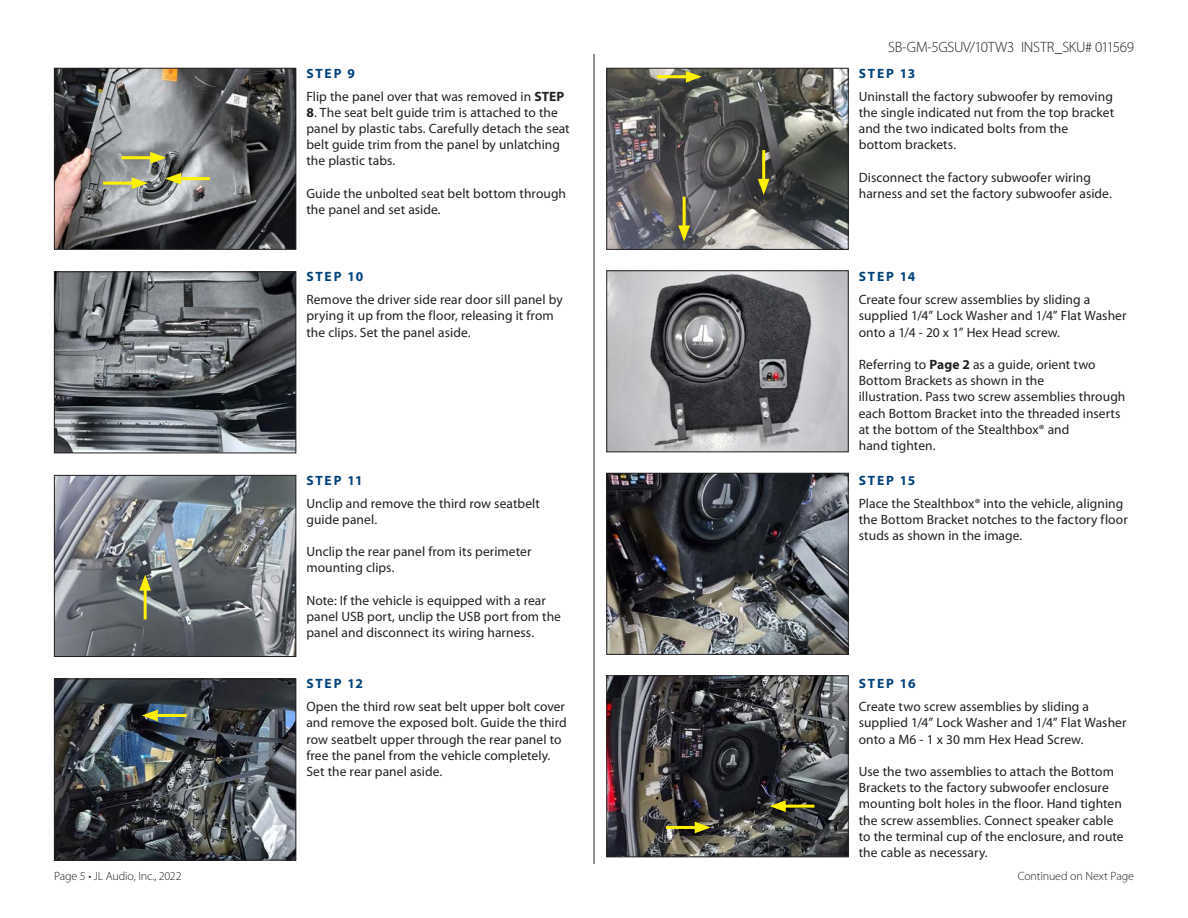
<style>
.page{position:relative;width:1188px;height:918px;background:#fff}
.page>*{position:absolute;margin:0;border:0;box-sizing:border-box;transform-origin:0 0}
.Page_Footer{font:300 15px "Myriad Pro";letter-spacing:-.025em;color:#231f20}
.t1{font:13.5px/16.2px "Myriad Pro";letter-spacing:.005em;color:#231f20}
.Bold_Step{font:700 13.5px "Myriad Pro";letter-spacing:.125em;color:#01427c}
.Page_Footer-2{font:300 12px "Myriad Pro";letter-spacing:-.01em;color:#231f20}
.s1{font-weight:700}
</style>
<div class="page">
<hr style="left:594px;top:54px;width:1px;height:810px;background:#231f20">
<img style="left:608px;top:677px;width:239px;height:178px">
<div style="left:606px;top:675px;width:243px;height:182px;border:1px solid #231f20"></div>
<img style="left:608px;top:475px;width:239px;height:178px">
<div style="left:606px;top:473px;width:243px;height:182px;border:1px solid #231f20"></div>
<img style="left:608px;top:272px;width:239px;height:178px">
<div style="left:606px;top:270px;width:243px;height:182px;border:1px solid #231f20"></div>
<img style="left:608px;top:70px;width:239px;height:178px">
<div style="left:606px;top:68px;width:243px;height:182px;border:1px solid #231f20"></div>
<img style="left:56px;top:70px;width:238px;height:178px">
<div style="left:54px;top:68px;width:242px;height:182px;border:1px solid #231f20"></div>
<img style="left:56px;top:273px;width:238px;height:178px">
<div style="left:54px;top:271px;width:242px;height:182px;border:1px solid #231f20"></div>
<img style="left:56px;top:477px;width:238px;height:178px">
<div style="left:54px;top:475px;width:242px;height:182px;border:1px solid #231f20"></div>
<img style="left:56px;top:681px;width:238px;height:177px">
<div style="left:54px;top:679px;width:242px;height:181px;border:1px solid #231f20"></div>
<hr style="left:103px;top:182px;width:34px;height:3px;background:#fff101">
<svg style="left:132px;top:177px;width:16px;height:12px"></svg>
<hr style="left:122px;top:156px;width:34px;height:3px;background:#fff101">
<svg style="left:150px;top:152px;width:16px;height:12px"></svg>
<hr style="left:175px;top:177px;width:35px;height:3px;background:#fff101">
<svg style="left:165px;top:173px;width:16px;height:12px"></svg>
<hr style="left:144px;top:585px;width:3px;height:34px;background:#fff101">
<svg style="left:139px;top:575px;width:12px;height:16px"></svg>
<hr style="left:152px;top:714px;width:35px;height:3px;background:#fff101">
<svg style="left:142px;top:710px;width:16px;height:11px"></svg>
<hr style="left:657px;top:75px;width:34px;height:3px;background:#fff101">
<svg style="left:686px;top:71px;width:16px;height:12px"></svg>
<hr style="left:683px;top:197px;width:3px;height:34px;background:#fff101">
<svg style="left:678px;top:225px;width:12px;height:17px"></svg>
<hr style="left:762px;top:150px;width:3px;height:35px;background:#fff101">
<svg style="left:758px;top:179px;width:12px;height:16px"></svg>
<hr style="left:666px;top:826px;width:34px;height:3px;background:#fff101">
<svg style="left:695px;top:822px;width:16px;height:11px"></svg>
<hr style="left:780px;top:805px;width:34px;height:3px;background:#fff101">
<svg style="left:770px;top:800px;width:16px;height:12px"></svg>
<p class="Bold_Step" style="left:307px;top:64px;width:50px">STEP 9</p>
<p class="t1" style="left:306px;top:88px;width:260px">Flip the panel over that was removed in <span class="s1">STEP</span></p>
<p class="t1" style="left:306px;top:104px;width:265px"><span class="s1">8</span>. The seat belt guide trim is attached to the panel by plastic tabs. Carefully detach the seat belt guide trim from the panel by unlatching the plastic tabs.</p>
<p class="t1" style="left:306px;top:185px;width:261px">Guide the unbolted seat belt bottom through the panel and set aside.</p>
<p class="Bold_Step" style="left:307px;top:268px;width:58px">STEP 10</p>
<p class="t1" style="left:306px;top:291px;width:258px">Remove the driver side rear door sill panel by prying it up from the floor, releasing it from the clips. Set the panel aside.</p>
<p class="Bold_Step" style="left:307px;top:471px;width:58px">STEP 11</p>
<p class="t1" style="left:306px;top:495px;width:235px">Unclip and remove the third row seatbelt guide panel.</p>
<p class="t1" style="left:306px;top:543px;width:227px">Unclip the rear panel from its perimeter mounting clips.</p>
<p class="t1" style="left:306px;top:592px;width:256px">Note: If the vehicle is equipped with a rear panel USB port, unclip the USB port from the panel and disconnect its wiring harness.</p>
<p class="Bold_Step" style="left:307px;top:675px;width:58px">STEP 12</p>
<p class="t1" style="left:306px;top:698px;width:262px">Open the third row seat belt upper bolt cover and remove the exposed bolt. Guide the third row seatbelt upper through the rear panel to free the panel from the vehicle completely.<br>Set the rear panel aside.</p>
<p class="Page_Footer" style="left:888px;top:38px;width:247px">SB-GM-5GSUV/10TW3 INSTR_SKU# 011569</p>
<p class="Bold_Step" style="left:859px;top:64px;width:58px">STEP 13</p>
<p class="t1" style="left:859px;top:88px;width:257px">Uninstall the factory subwoofer by removing the single indicated nut from the top bracket and the two indicated bolts from the bottom brackets.</p>
<p class="t1" style="left:859px;top:169px;width:254px">Disconnect the factory subwoofer wiring harness and set the factory subwoofer aside.</p>
<p class="Bold_Step" style="left:859px;top:268px;width:58px">STEP 14</p>
<p class="t1" style="left:859px;top:291px;width:269px">Create four screw assemblies by sliding a supplied 1/4” Lock Washer and 1/4” Flat Washer onto a 1/4 - 20 x 1” Hex Head screw.</p>
<p class="t1" style="left:859px;top:356px;width:268px">Referring to <span class="s1">Page 2</span> as a guide, orient two Bottom Brackets as shown in the<br>illustration. Pass two screw assemblies through each Bottom Bracket into the threaded inserts at the bottom of the Stealthbox® and<br>hand tighten.</p>
<p class="Bold_Step" style="left:859px;top:471px;width:58px">STEP 15</p>
<p class="t1" style="left:859px;top:495px;width:270px">Place the Stealthbox® into the vehicle, aligning the Bottom Bracket notches to the factory floor studs as shown in the image.</p>
<p class="Bold_Step" style="left:859px;top:675px;width:58px">STEP 16</p>
<p class="t1" style="left:859px;top:698px;width:269px">Create two screw assemblies by sliding a supplied 1/4” Lock Washer and 1/4” Flat Washer onto a M6 - 1 x 30 mm Hex Head Screw.</p>
<p class="t1" style="left:859px;top:763px;width:266px">Use the two assemblies to attach the Bottom Brackets to the factory subwoofer enclosure mounting bolt holes in the floor. Hand tighten the screw assemblies. Connect speaker cable to the terminal cup of the enclosure, and route the cable as necessary.</p>
<p class="Page_Footer-2" style="left:54px;top:869px;width:129px">Page 5 • JL Audio, Inc., 2022</p>
<p class="Page_Footer-2" style="left:1018px;top:869px;width:118px">Continued on Next Page</p>
</div>
